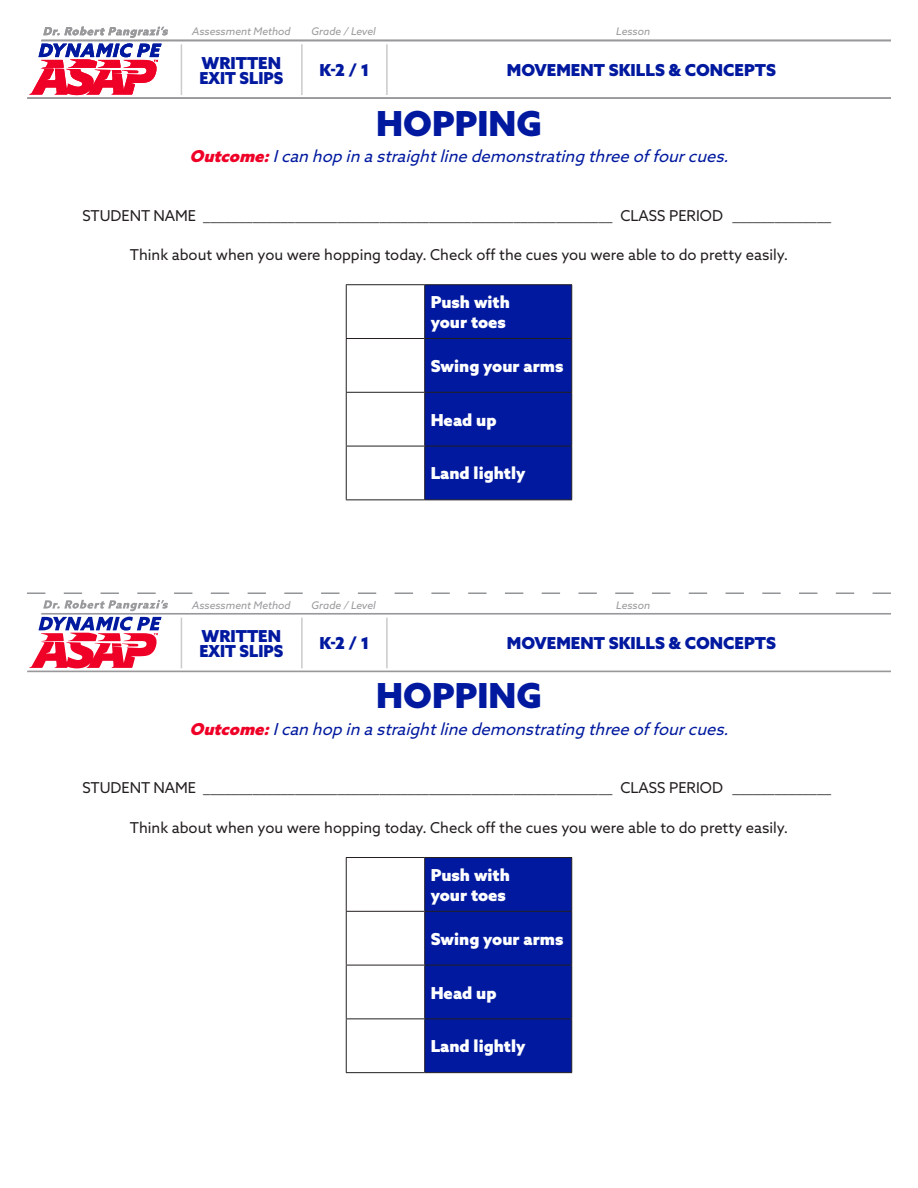
<style>
.page{position:relative;width:918px;height:1188px;background:#fff}
.page>*{position:absolute;margin:0;border:0;box-sizing:border-box;transform-origin:0 0}
.t1{font:900 34.5px "Azo Sans";color:#00199f}
.DPE_Outcome{font:italic 16.5px "Azo Sans";color:#00199f}
.t2{font:900 16.5px/19.8px "Azo Sans";color:#fff}
.t3{font:900 16.5px "Azo Sans";color:#00199f}
.t4{font:900 16.5px "Azo Sans";color:#00199f;scale:.96 1}
.Student_Class_Info{font:15px "Azo Sans";color:#231f20}
.DPE_Body_Copy{font:15px "Azo Sans";color:#231f20}
.t5{font:italic 10.5px "Azo Sans";color:#99989b}
.s1{font-weight:900;color:#ef0027}
</style>
<div class="page">
<svg style="left:27px;top:592px;width:864px;height:2px"></svg>
<svg style="left:43px;top:600px;width:125px;height:11px"></svg>
<hr style="left:41px;top:613px;width:850px;height:2px;background:#99989b">
<hr style="left:27px;top:671px;width:864px;height:1px;background:#99989b">
<svg style="left:29px;top:617px;width:133px;height:51px"></svg>
<hr style="left:181px;top:618px;width:1px;height:50px;background:#cccacb">
<hr style="left:301px;top:618px;width:2px;height:50px;background:#cccacb">
<hr style="left:386px;top:618px;width:2px;height:50px;background:#cccacb">
<div style="left:425px;top:285px;width:146px;height:214px;background:#00199f"></div>
<hr style="left:346px;top:338px;width:79px;height:1px;background:#231f20">
<hr style="left:425px;top:338px;width:147px;height:1px;background:#231f20">
<hr style="left:346px;top:392px;width:79px;height:1px;background:#231f20">
<hr style="left:425px;top:392px;width:147px;height:1px;background:#231f20">
<hr style="left:346px;top:446px;width:79px;height:1px;background:#231f20">
<hr style="left:425px;top:446px;width:147px;height:1px;background:#231f20">
<hr style="left:346px;top:284px;width:79px;height:1px;background:#231f20">
<hr style="left:346px;top:285px;width:1px;height:53px;background:#231f20">
<hr style="left:346px;top:339px;width:1px;height:53px;background:#231f20">
<hr style="left:346px;top:393px;width:1px;height:53px;background:#231f20">
<hr style="left:346px;top:446px;width:1px;height:53px;background:#231f20">
<hr style="left:346px;top:499px;width:79px;height:1px;background:#231f20">
<hr style="left:425px;top:284px;width:147px;height:1px;background:#231f20">
<hr style="left:424px;top:285px;width:1px;height:53px;background:#231f20">
<hr style="left:571px;top:285px;width:1px;height:53px;background:#231f20">
<hr style="left:424px;top:339px;width:1px;height:53px;background:#231f20">
<hr style="left:571px;top:339px;width:1px;height:53px;background:#231f20">
<hr style="left:424px;top:393px;width:1px;height:53px;background:#231f20">
<hr style="left:571px;top:393px;width:1px;height:53px;background:#231f20">
<hr style="left:424px;top:446px;width:1px;height:53px;background:#231f20">
<hr style="left:571px;top:446px;width:1px;height:53px;background:#231f20">
<hr style="left:425px;top:499px;width:147px;height:1px;background:#231f20">
<div style="left:425px;top:858px;width:146px;height:214px;background:#00199f"></div>
<hr style="left:346px;top:911px;width:79px;height:1px;background:#231f20">
<hr style="left:425px;top:911px;width:147px;height:1px;background:#231f20">
<hr style="left:346px;top:965px;width:79px;height:1px;background:#231f20">
<hr style="left:425px;top:965px;width:147px;height:1px;background:#231f20">
<hr style="left:346px;top:1018px;width:79px;height:1px;background:#231f20">
<hr style="left:425px;top:1018px;width:147px;height:1px;background:#231f20">
<hr style="left:346px;top:857px;width:79px;height:1px;background:#231f20">
<hr style="left:346px;top:858px;width:1px;height:53px;background:#231f20">
<hr style="left:346px;top:912px;width:1px;height:53px;background:#231f20">
<hr style="left:346px;top:965px;width:1px;height:53px;background:#231f20">
<hr style="left:346px;top:1019px;width:1px;height:53px;background:#231f20">
<hr style="left:346px;top:1072px;width:79px;height:1px;background:#231f20">
<hr style="left:425px;top:857px;width:147px;height:1px;background:#231f20">
<hr style="left:424px;top:858px;width:1px;height:53px;background:#231f20">
<hr style="left:571px;top:858px;width:1px;height:53px;background:#231f20">
<hr style="left:424px;top:912px;width:1px;height:53px;background:#231f20">
<hr style="left:571px;top:912px;width:1px;height:53px;background:#231f20">
<hr style="left:424px;top:965px;width:1px;height:53px;background:#231f20">
<hr style="left:571px;top:965px;width:1px;height:53px;background:#231f20">
<hr style="left:424px;top:1019px;width:1px;height:53px;background:#231f20">
<hr style="left:571px;top:1019px;width:1px;height:53px;background:#231f20">
<hr style="left:425px;top:1072px;width:147px;height:1px;background:#231f20">
<hr style="left:181px;top:44px;width:1px;height:51px;background:#cccacb">
<hr style="left:301px;top:44px;width:2px;height:51px;background:#cccacb">
<hr style="left:386px;top:44px;width:2px;height:51px;background:#cccacb">
<hr style="left:41px;top:40px;width:850px;height:1px;background:#99989b">
<hr style="left:27px;top:97px;width:864px;height:2px;background:#99989b">
<svg style="left:29px;top:27px;width:139px;height:68px"></svg>
<p class="t5" style="left:192px;top:25px;width:100px">Assessment Method</p>
<p class="t5" style="left:312px;top:25px;width:66px">Grade / Level</p>
<p class="t5" style="left:616px;top:25px;width:36px">Lesson</p>
<p class="t3" style="left:202px;top:52px;width:81px">WRITTEN</p>
<p class="t4" style="left:199px;top:67px;width:89px">EXIT SLIPS</p>
<p class="t3" style="left:319px;top:59px;width:52px">K-2 / 1</p>
<p class="t3" style="left:507px;top:59px;width:271px">MOVEMENT SKILLS &amp; CONCEPTS</p>
<p class="t1" style="left:376px;top:100px;width:167px">HOPPING</p>
<p class="DPE_Outcome" style="left:190px;top:145px;width:546px"><span class="s1">Outcome:</span>Icanhop inastraightlinedemonstrating threeoffourcues.</p>
<p class="Student_Class_Info" style="left:82px;top:205px;width:750px">STUDENT NAME __________________________________________________________ CLASS PERIOD ______________</p>
<p class="DPE_Body_Copy" style="left:130px;top:245px;width:660px">Think about when you were hopping today. Check off the cues you were able to do pretty easily.</p>
<p class="t2" style="left:431px;top:292px;width:81px">Push with your toes</p>
<p class="t2" style="left:431px;top:356px;width:134px">Swing your arms</p>
<p class="t2" style="left:431px;top:410px;width:67px">Head up</p>
<p class="t2" style="left:431px;top:463px;width:96px">Land lightly</p>
<p class="t5" style="left:192px;top:598px;width:100px">Assessment Method</p>
<p class="t5" style="left:312px;top:598px;width:66px">Grade / Level</p>
<p class="t5" style="left:616px;top:598px;width:36px">Lesson</p>
<p class="t3" style="left:202px;top:625px;width:81px">WRITTEN</p>
<p class="t4" style="left:199px;top:640px;width:89px">EXIT SLIPS</p>
<p class="t3" style="left:319px;top:633px;width:52px">K-2 / 1</p>
<p class="t3" style="left:507px;top:633px;width:271px">MOVEMENT SKILLS &amp; CONCEPTS</p>
<p class="t1" style="left:376px;top:673px;width:167px">HOPPING</p>
<p class="DPE_Outcome" style="left:190px;top:718px;width:546px"><span class="s1">Outcome:</span>Icanhop inastraightlinedemonstrating threeoffourcues.</p>
<p class="Student_Class_Info" style="left:82px;top:778px;width:750px">STUDENT NAME __________________________________________________________ CLASS PERIOD ______________</p>
<p class="DPE_Body_Copy" style="left:130px;top:818px;width:660px">Think about when you were hopping today. Check off the cues you were able to do pretty easily.</p>
<p class="t2" style="left:431px;top:865px;width:81px">Push with your toes</p>
<p class="t2" style="left:431px;top:929px;width:134px">Swing your arms</p>
<p class="t2" style="left:431px;top:982px;width:67px">Head up</p>
<p class="t2" style="left:431px;top:1036px;width:96px">Land lightly</p>
</div>
